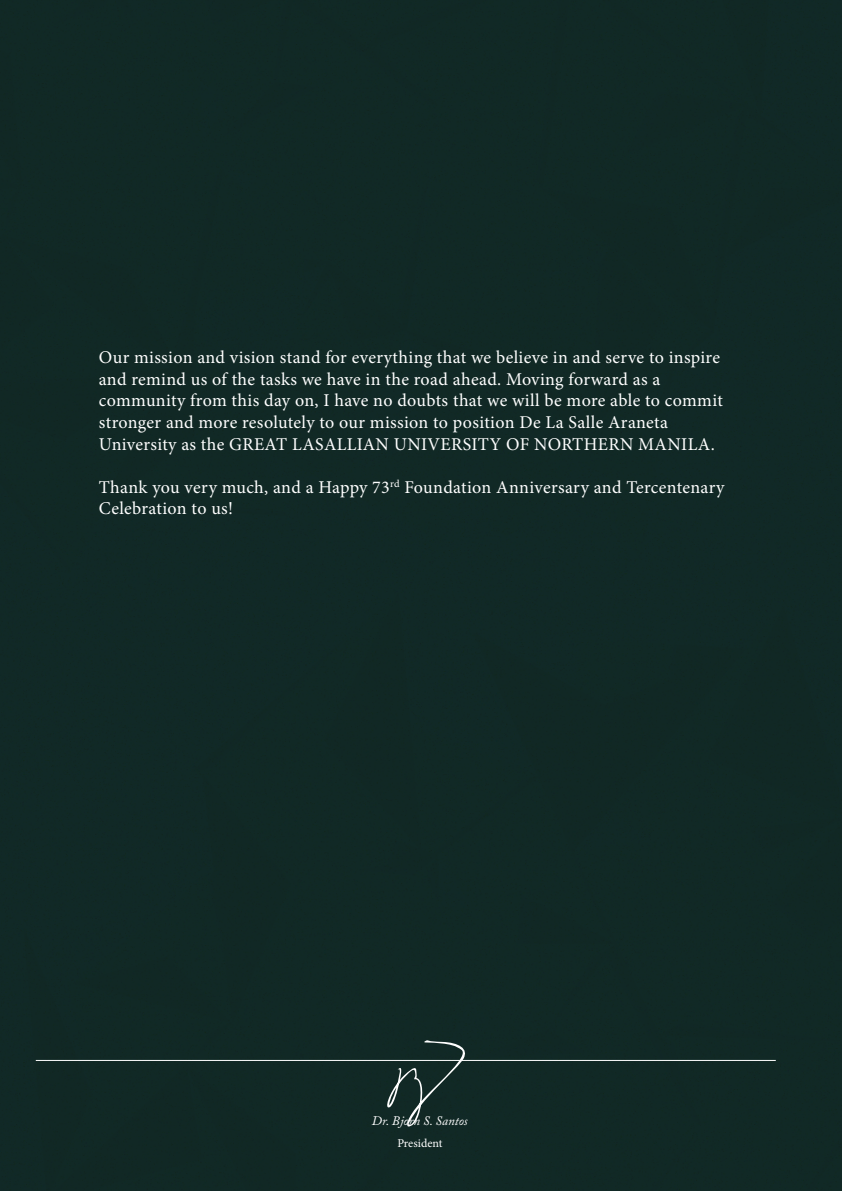
<style>
.page{position:relative;width:842px;height:1191px;background:#112926}
.page>*{position:absolute;margin:0;border:0;box-sizing:border-box;transform-origin:0 0}
.t1{font:18px/21.6px "Minion Pro";letter-spacing:.015em;color:#fff}
.t2{font:italic 13px "Adobe Caslon Pro";color:#fff}
.t3{font:12px "Minion Pro";color:#fff}
</style>
<div class="page">
<hr style="left:36px;top:1060px;width:740px;height:1px;background:#fff">
<svg style="left:385px;top:1040px;width:85px;height:88px;background:#233936"></svg>
<p class="t1" style="left:99px;top:347px;width:623px">Our mission and vision stand for everything that we believe in and serve to inspire and remind us of the tasks we have in the road ahead. Moving forward as a</p>
<p class="t1" style="left:99px;top:390px;width:625px">community from this day on, I have no doubts that we will be more able to commit stronger and more resolutely to our mission to position De La Salle Araneta</p>
<p class="t1" style="left:99px;top:433px;width:617px">University as the GREAT LASALLIAN UNIVERSITY OF NORTHERN MANILA.</p>
<p class="t1" style="left:99px;top:476px;width:627px">Thank you very much, and a Happy 73<sup>rd</sup> Foundation Anniversary and Tercentenary<br>Celebration to us!</p>
<p class="t2" style="left:372px;top:1112px;width:97px">Dr. Bjorn S. Santos</p>
<p class="t3" style="left:397px;top:1134px;width:47px">President</p>
</div>
